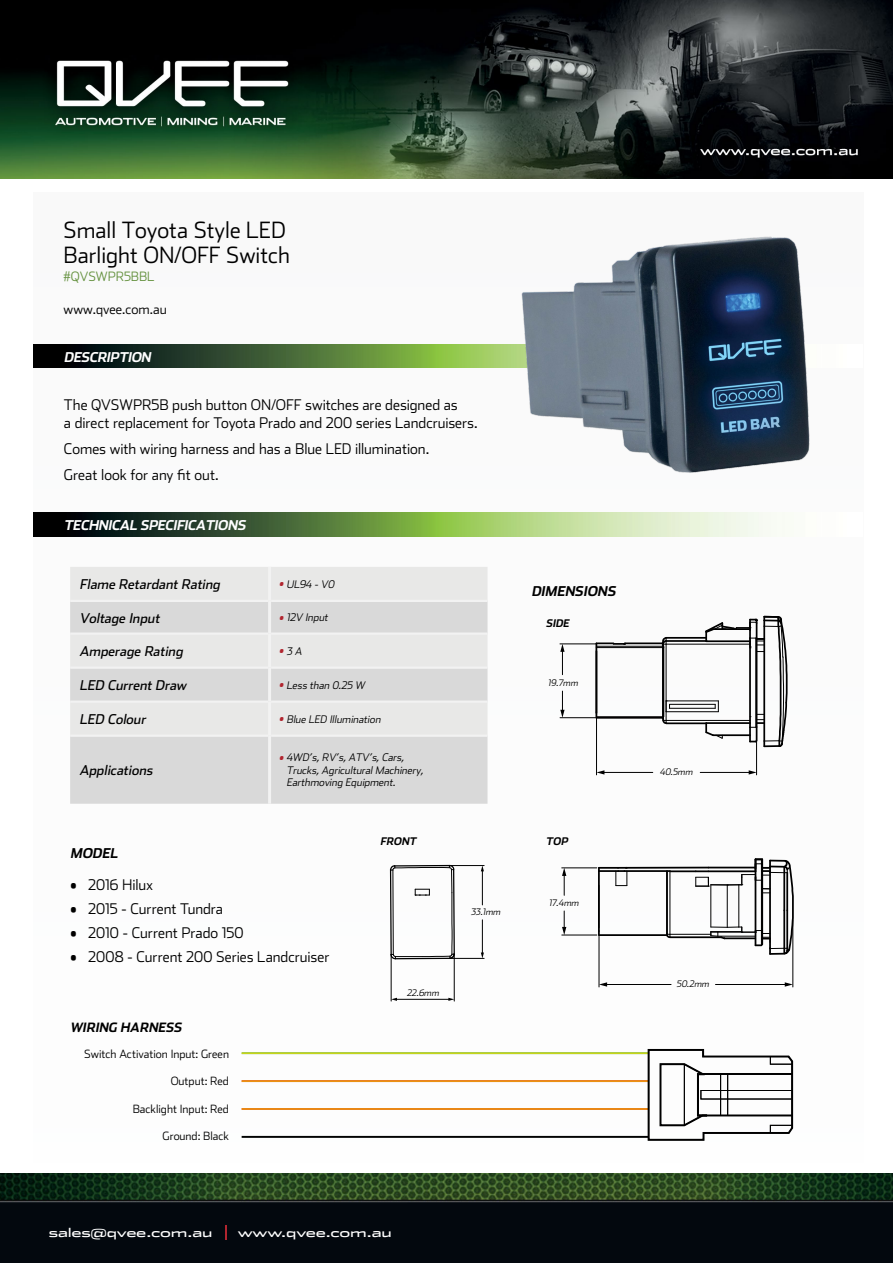
<style>
.page{position:relative;width:893px;height:1263px;background:#fff}
.page>*{position:absolute;margin:0;border:0;box-sizing:border-box;transform-origin:0 0}
.t1{font:300 22.5px/25.5px "Stainless";color:#000}
.t2{font:300 14.7px/17.7px "Stainless";letter-spacing:-.005em;color:#000}
.t3{font:italic 13.5px "Stainless";color:#000}
.t4{font:italic 700 13.5px "Stainless";color:#fff}
.t5{font:300 13.5px "Stainless";color:#000}
.t6{font:italic 700 13.5px "Stainless";color:#000}
.t7{font:italic 700 12.9px "Stainless";color:#000}
.t8{font:300 12.9px "Stainless";color:#64913e}
.t9{font:12px "Stainless Ext";letter-spacing:-.02em;color:#fff}
.t10{font:300 11.4px "Stainless";color:#000}
.t11{font:italic 300 10.5px/12.6px "Stainless";color:#000}
.t12{font:italic 700 10.5px "Stainless";color:#000}
.t13{font:italic 300 9px "Stainless";color:#000}
.s1{color:#b1252f}
</style>
<div class="page">
<img style="left:0;top:1174px;width:893px;height:89px">
<img style="left:0;top:0;width:893px;height:179px">
<svg style="left:225px;top:1225px;width:2px;height:15px"></svg>
<img style="left:33px;top:344px;width:471px;height:24px">
<hr style="left:603px;top:772px;width:50px;height:1px;background:#000">
<svg style="left:597px;top:770px;width:7px;height:4px"></svg>
<hr style="left:700px;top:772px;width:50px;height:1px;background:#000">
<svg style="left:749px;top:770px;width:7px;height:4px"></svg>
<svg style="left:560px;top:644px;width:5px;height:31px"></svg>
<svg style="left:560px;top:691px;width:5px;height:26px"></svg>
<hr style="left:596px;top:711px;width:1px;height:64px;background:#000">
<hr style="left:756px;top:741px;width:1px;height:34px;background:#000">
<hr style="left:560px;top:643px;width:36px;height:1px;background:#000">
<hr style="left:560px;top:717px;width:36px;height:1px;background:#000">
<hr style="left:625px;top:642px;width:37px;height:2px;background:#000">
<hr style="left:596px;top:647px;width:67px;height:1px;background:#000">
<hr style="left:596px;top:646px;width:66px;height:1px;background:#000">
<hr style="left:596px;top:716px;width:67px;height:1px;background:#000">
<hr style="left:596px;top:651px;width:1px;height:62px;background:#000">
<svg style="left:596px;top:642px;width:30px;height:9px"></svg>
<hr style="left:596px;top:717px;width:66px;height:2px;background:#000">
<svg style="left:660px;top:615px;width:128px;height:133px"></svg>
<hr style="left:606px;top:984px;width:65px;height:1px;background:#000">
<svg style="left:600px;top:982px;width:7px;height:5px"></svg>
<hr style="left:715px;top:984px;width:71px;height:1px;background:#000">
<svg style="left:785px;top:982px;width:7px;height:5px"></svg>
<svg style="left:562px;top:868px;width:4px;height:27px"></svg>
<svg style="left:562px;top:911px;width:4px;height:24px"></svg>
<hr style="left:599px;top:936px;width:1px;height:51px;background:#000">
<hr style="left:792px;top:920px;width:1px;height:67px;background:#000">
<hr style="left:562px;top:867px;width:35px;height:1px;background:#000">
<hr style="left:562px;top:935px;width:35px;height:1px;background:#000">
<hr style="left:670px;top:934px;width:41px;height:1px;background:#000">
<hr style="left:670px;top:871px;width:1px;height:63px;background:#000">
<hr style="left:670px;top:870px;width:26px;height:2px;background:#000">
<hr style="left:666px;top:871px;width:2px;height:63px;background:#000">
<hr style="left:598px;top:871px;width:2px;height:60px;background:#000">
<hr style="left:624px;top:870px;width:46px;height:2px;background:#000">
<hr style="left:670px;top:936px;width:51px;height:2px;background:#000">
<hr style="left:599px;top:934px;width:68px;height:2px;background:#000">
<svg style="left:665px;top:932px;width:7px;height:7px"></svg>
<svg style="left:598px;top:867px;width:29px;height:19px"></svg>
<hr style="left:618px;top:867px;width:90px;height:2px;background:#000">
<svg style="left:695px;top:858px;width:99px;height:97px"></svg>
<hr style="left:396px;top:999px;width:53px;height:1px;background:#000">
<svg style="left:392px;top:998px;width:5px;height:3px"></svg>
<svg style="left:448px;top:998px;width:6px;height:3px"></svg>
<hr style="left:482px;top:870px;width:1px;height:35px;background:#000">
<svg style="left:481px;top:866px;width:3px;height:5px"></svg>
<hr style="left:482px;top:920px;width:1px;height:33px;background:#000">
<svg style="left:481px;top:952px;width:3px;height:6px"></svg>
<hr style="left:439px;top:865px;width:45px;height:1px;background:#000">
<hr style="left:391px;top:954px;width:1px;height:47px;background:#000">
<hr style="left:454px;top:954px;width:1px;height:47px;background:#000">
<hr style="left:450px;top:958px;width:34px;height:1px;background:#000">
<svg style="left:389px;top:864px;width:67px;height:96px"></svg>
<hr style="left:242px;top:1052px;width:407px;height:2px;background:#6fb544">
<hr style="left:242px;top:1053px;width:407px;height:1px;background:#f1e404">
<hr style="left:242px;top:1080px;width:407px;height:2px;background:#e22726">
<hr style="left:242px;top:1108px;width:407px;height:2px;background:#e22726">
<hr style="left:242px;top:1136px;width:407px;height:2px;background:#020303">
<hr style="left:242px;top:1081px;width:407px;height:1px;background:#f1e404">
<hr style="left:242px;top:1108px;width:407px;height:1px;background:#f1e404">
<svg style="left:647px;top:1048px;width:147px;height:93px"></svg>
<img style="left:33px;top:512px;width:752px;height:24px">
<div style="left:70px;top:567px;width:417px;height:33px;background:#e8e8e7"></div>
<svg style="left:70px;top:602px;width:417px;height:202px;background:#dedede"></svg>
<div style="left:70px;top:669px;width:417px;height:31px;background:#d9d9d9"></div>
<hr style="left:70px;top:600px;width:198px;height:2px;background:#f2f2f2">
<hr style="left:70px;top:632px;width:198px;height:3px;background:#f2f2f2">
<hr style="left:70px;top:666px;width:198px;height:3px;background:#f2f2f2">
<hr style="left:70px;top:700px;width:198px;height:3px;background:#f2f2f2">
<hr style="left:70px;top:734px;width:198px;height:3px;background:#f2f2f2">
<hr style="left:271px;top:600px;width:216px;height:2px;background:#f2f2f2">
<hr style="left:271px;top:632px;width:216px;height:3px;background:#f2f2f2">
<hr style="left:271px;top:666px;width:216px;height:3px;background:#f2f2f2">
<hr style="left:271px;top:700px;width:216px;height:3px;background:#f2f2f2">
<hr style="left:271px;top:734px;width:216px;height:3px;background:#f2f2f2">
<hr style="left:268px;top:567px;width:3px;height:34px;background:#f2f2f2">
<hr style="left:268px;top:601px;width:3px;height:33px;background:#f2f2f2">
<hr style="left:268px;top:634px;width:3px;height:34px;background:#f2f2f2">
<hr style="left:268px;top:668px;width:3px;height:34px;background:#f2f2f2">
<hr style="left:268px;top:702px;width:3px;height:34px;background:#f2f2f2">
<hr style="left:268px;top:736px;width:3px;height:68px;background:#f2f2f2">
<img style="left:504px;top:236px;width:306px;height:237px">
<h1 class="t1" style="left:64px;top:217px;width:228px">Small Toyota Style LED<br>Barlight ON/OFF Switch</h1>
<p class="t8" style="left:64px;top:269px;width:92px">#QVSWPR5BBL</p>
<p class="t5" style="left:64px;top:302px;width:105px">www.qvee.com.au</p>
<p class="t4" style="left:64px;top:348px;width:91px">DESCRIPTION</p>
<p class="t2" style="left:64px;top:396px;width:415px">The QVSWPR5B push button ON/OFF switches are designed as<br>a direct replacement for Toyota Prado and 200 series Landcruisers.</p>
<p class="t2" style="left:64px;top:435px;width:367px;line-height:26.2px">Comes with wiring harness and has a Blue LED illumination.<br>Great look for any fit out.</p>
<p class="t4" style="left:64px;top:517px;width:186px">TECHNICAL SPECIFICATIONS</p>
<p class="t3" style="left:80px;top:576px;width:145px">Flame RetardantRating</p>
<p class="t11" style="left:279px;top:578px;width:59px"><span class="s1">•</span> UL94 - V0</p>
<p class="t3" style="left:80px;top:610px;width:84px">Voltage Input</p>
<p class="t11" style="left:279px;top:611px;width:53px"><span class="s1">•</span> 12V Input</p>
<p class="t3" style="left:80px;top:643px;width:108px">Amperage Rating</p>
<p class="t11" style="left:279px;top:645px;width:26px"><span class="s1">•</span>3 A</p>
<p class="t3" style="left:80px;top:677px;width:111px">LED CurrentDraw</p>
<p class="t11" style="left:279px;top:679px;width:89px"><span class="s1">•</span> Less than 0.25 W</p>
<p class="t3" style="left:80px;top:711px;width:70px">LED Colour</p>
<p class="t11" style="left:279px;top:713px;width:105px"><span class="s1">•</span> Blue LED Illumination</p>
<p class="t3" style="left:80px;top:762px;width:77px">Applications</p>
<p class="t11" style="left:286px;top:751px;width:140px;text-indent:-7px"><span class="s1">•</span> 4WD’s,RV’s,ATV’s,Cars,<br>Trucks,AgriculturalMachinery,<br>Earthmoving Equipment.</p>
<p class="t6" style="left:70px;top:845px;width:52px">MODEL</p>
<p class="t2" style="left:70px;top:876px;width:85px">• 2016 Hilux</p>
<p class="t2" style="left:70px;top:900px;width:154px">• 2015 - Current Tundra</p>
<p class="t2" style="left:70px;top:924px;width:175px">• 2010 - Current Prado 150</p>
<p class="t2" style="left:70px;top:948px;width:261px">• 2008 - Current 200 Series Landcruiser</p>
<p class="t7" style="left:70px;top:1019px;width:116px">WIRING HARNESS</p>
<p class="t10" style="left:84px;top:1047px;width:146px">Switch Activation Input: Green</p>
<p class="t10" style="left:171px;top:1074px;width:60px">Output: Red</p>
<p class="t10" style="left:133px;top:1102px;width:98px">Backlight Input: Red</p>
<p class="t10" style="left:163px;top:1129px;width:68px">Ground: Black</p>
<p class="t12" style="left:380px;top:835px;width:40px">FRONT</p>
<p class="t13" style="left:407px;top:988px;width:36px">22.6mm</p>
<p class="t13" style="left:471px;top:907px;width:33px">33.1mm</p>
<p class="t6" style="left:531px;top:582px;width:89px">DIMENSIONS</p>
<p class="t12" style="left:546px;top:617px;width:27px">SIDE</p>
<p class="t13" style="left:548px;top:677px;width:33px">19.7mm</p>
<p class="t12" style="left:546px;top:835px;width:26px">TOP</p>
<p class="t13" style="left:549px;top:898px;width:33px">17.4mm</p>
<p class="t9" style="left:49px;top:1225px;width:165px">sales@qvee.com.au</p>
<p class="t9" style="left:238px;top:1225px;width:156px">www.qvee.com.au</p>
<p class="t13" style="left:660px;top:766px;width:36px">40.5mm</p>
<p class="t13" style="left:677px;top:978px;width:36px">50.2mm</p>
</div>
